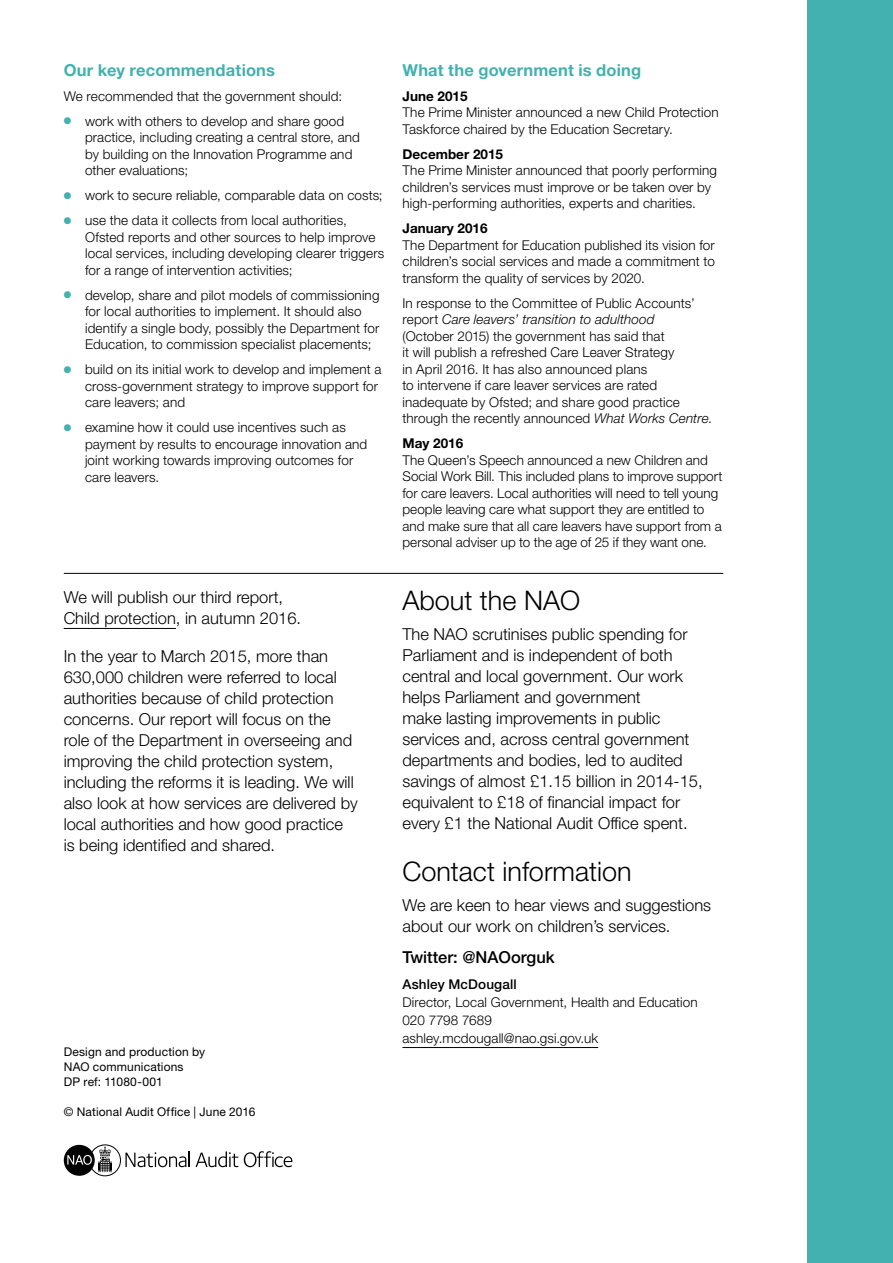
<style>
.page{position:relative;width:893px;height:1263px;background:#fff}
.page>*{position:absolute;margin:0;border:0;box-sizing:border-box;transform-origin:0 0}
.t1{font:300 27px "Helvetica Neue LT Std";color:#000}
.t2{font:300 16.5px/21px "Helvetica Neue LT Std";color:#000}
.t3{font:700 16.5px "Helvetica Neue LT Std";letter-spacing:.01em;color:#42b1af}
.t4{font:500 16.5px "Helvetica Neue LT Std";color:#000}
.t5{font:300 13.5px/16.5px "Helvetica Neue LT Std";letter-spacing:.01em;color:#000}
.t6{font:700 13.5px "Helvetica Neue LT Std";color:#000}
.t7{font:500 13.5px "Helvetica Neue LT Std";letter-spacing:.01em;color:#000}
.t8{font:12px/15px "Helvetica Neue LT Std";letter-spacing:.015em;color:#000}
.s1{font-style:italic}
</style>
<div class="page">
<hr style="left:402px;top:1047px;width:196px;height:1px;background:#000">
<hr style="left:64px;top:628px;width:112px;height:1px;background:#000">
<svg style="left:196px;top:1151px;width:42px;height:16px"></svg>
<svg style="left:244px;top:1151px;width:48px;height:16px"></svg>
<svg style="left:64px;top:1144px;width:126px;height:32px"></svg>
<hr style="left:64px;top:573px;width:659px;height:1px;background:#000">
<div style="left:808px;top:0;width:85px;height:1263px;background:#42b1af"></div>
<p class="t3" style="left:64px;top:60px;width:213px">Our key recommendations</p>
<p class="t5" style="left:64px;top:83px;width:282px;line-height:25px;text-align:right">We recommended that the government should: work with others to develop and share good</p>
<p class="t5" style="left:85px;top:129px;width:276px">practice, including creating a central store, and by building on the Innovation Programme and other evaluations;</p>
<p class="t5" style="left:85px;top:182px;width:299px;line-height:25px">work to secure reliable, comparable data on costs; use the data it collects from local authorities,</p>
<p class="t5" style="left:85px;top:228px;width:301px">Ofsted reports and other sources to help improve local services, including developing clearer triggers for a range of intervention activities;</p>
<p class="t5" style="left:85px;top:286px;width:296px">develop, share and pilot models of commissioning for local authorities to implement. It should also identify a single body, possibly the Department for Education, to commission specialist placements;</p>
<p class="t5" style="left:85px;top:361px;width:298px">build on its initial work to develop and implement a cross-government strategy to improve support for care leavers; and</p>
<p class="t5" style="left:85px;top:419px;width:284px">examine how it could use incentives such as payment by results to encourage innovation and joint working towards improving outcomes for care leavers.</p>
<p class="t2" style="left:64px;top:586px;width:239px">We will publish our third report,<br>Child protection, in autumn 2016.</p>
<p class="t2" style="left:64px;top:645px;width:296px">In the year to March 2015, more than 630,000 children were referred to local authorities because of child protection concerns. Our report will focus on the role of the Department in overseeing and improving the child protection system, including the reforms it is leading. We will also look at how services are delivered by local authorities and how good practice is being identified and shared.</p>
<p class="t8" style="left:64px;top:1044px;width:143px">Design and production by<br>NAO communications<br>DP ref: 11080-001</p>
<p class="t8" style="left:64px;top:1104px;width:193px">© National Audit Office | June 2016</p>
<p class="t3" style="left:402px;top:59px;width:240px">What the government is doing</p>
<p class="t6" style="left:402px;top:87px;width:67px">June 2015</p>
<p class="t5" style="left:402px;top:104px;width:318px">The Prime Minister announced a new Child Protection<br>Taskforce chaired by the Education Secretary.</p>
<p class="t6" style="left:402px;top:145px;width:102px">December 2015</p>
<p class="t5" style="left:402px;top:162px;width:316px">The Prime Minister announced that poorly performing children’s services must improve or be taken over by high-performing authorities, experts and charities.</p>
<p class="t6" style="left:402px;top:220px;width:87px">January 2016</p>
<p class="t5" style="left:402px;top:236px;width:314px;text-align:justify">The Department for Education published its vision for children’s social services and made a commitment to transform the quality of services by 2020.</p>
<p class="t5" style="left:402px;top:294px;width:311px">In response to the Committee of Public Accounts’ report <span class="s1">Care leavers’ transition to adulthood<br></span>(October 2015) the government has said that<br>it will publish a refreshed Care Leaver Strategy<br>in April 2016. It has also announced plans<br>to intervene if care leaver services are rated inadequate by Ofsted; and share good practice through the recently announced <span class="s1">What Works Centre</span>.</p>
<p class="t6" style="left:402px;top:435px;width:62px">May 2016</p>
<p class="t5" style="left:402px;top:451px;width:321px">The Queen’s Speech announced a new Children and Social Work Bill. This included plans to improve support for care leavers. Local authorities will need to tell young people leaving care what support they are entitled to and make sure that all care leavers have support from a personal adviser up to the age of 25 if they want one.</p>
<h1 class="t1" style="left:402px;top:584px;width:179px">About the NAO</h1>
<p class="t2" style="left:402px;top:623px;width:302px">The NAO scrutinises public spending for Parliament and is independent of both central and local government. Our work helps Parliament and government<br>make lasting improvements in public services and, across central government departments and bodies, led to audited savings of almost £1.15 billion in 2014-15, equivalent to £18 of financial impact for every £1 the National Audit Office spent.</p>
<h1 class="t1" style="left:402px;top:855px;width:231px">Contact information</h1>
<p class="t2" style="left:402px;top:894px;width:310px">We are keen to hear views and suggestions about our work on children’s services.</p>
<p class="t4" style="left:402px;top:947px;width:154px">Twitter: @NAOorguk</p>
<p class="t7" style="left:402px;top:976px;width:116px">Ashley McDougall</p>
<p class="t5" style="left:402px;top:993px;width:297px;line-height:18px">Director, Local Government, Health and Education<br>020 7798 7689<br>ashley.mcdougall@nao.gsi.gov.uk</p>
</div>
